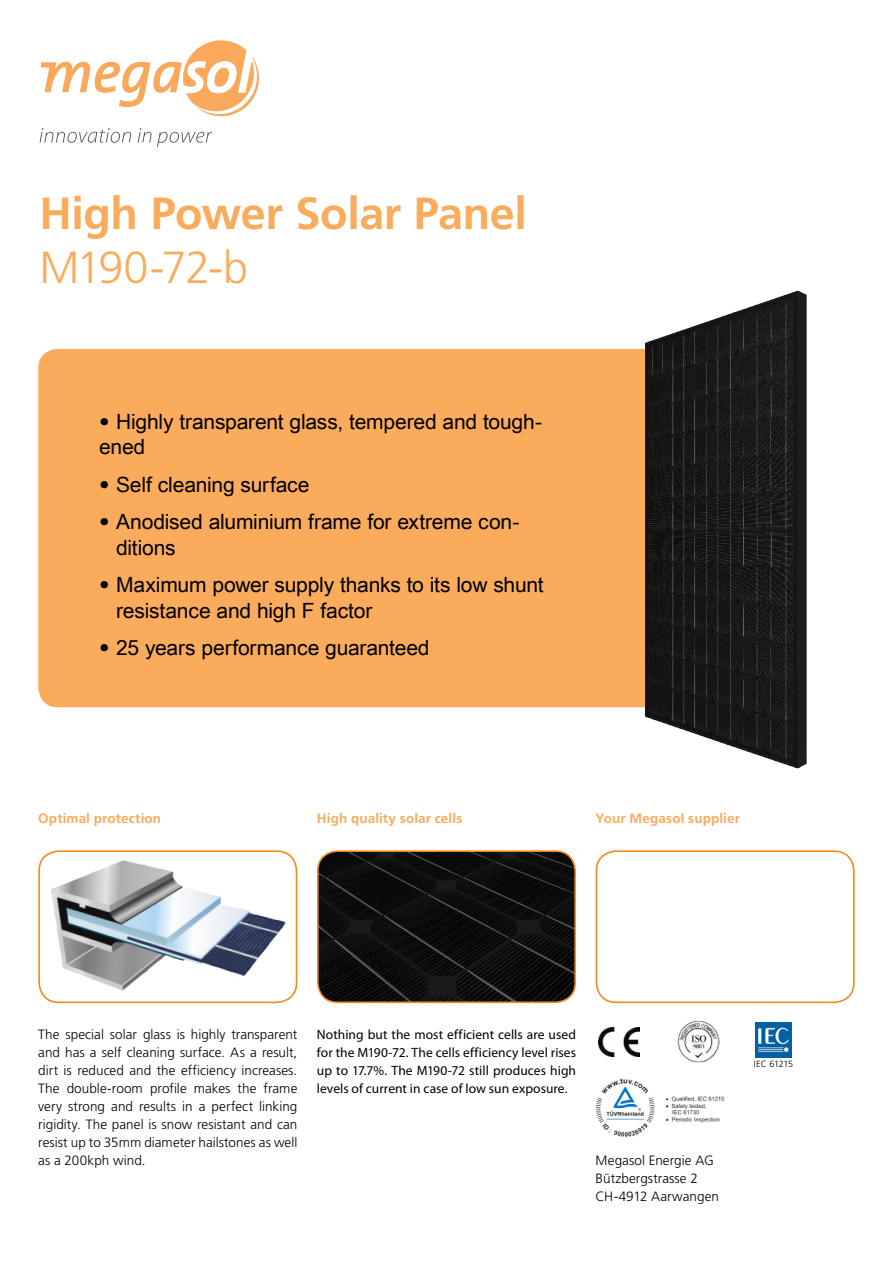
<style>
.page{position:relative;width:893px;height:1263px;background:#fff}
.page>*{position:absolute;margin:0;border:0;box-sizing:border-box;transform-origin:0 0}
.t1{font:700 45px "Frutiger LT Std";letter-spacing:-.01em;color:#faab5c}
.t2{font:300 45px "Frutiger LT Std";letter-spacing:-.045em;color:#faab5c}
.t3{font:21px/25.5px "Arial Unicode MS";letter-spacing:-.01em;color:#000}
.t4{font:300 13.5px/18px "Frutiger LT Std";color:#000;text-align:justify}
.t5{font:13.5px/18px "Myriad Pro";color:#000;text-align:justify}
.t6{font:700 13.5px "Frutiger LT Std";letter-spacing:.01em;color:#faab5c}
.t7{font:300 9px "Frutiger LT Std";letter-spacing:-.03em;color:#000}
.s1{font-family:"Frutiger LT Std";font-weight:300}
</style>
<div class="page">
<div style="left:38px;top:349px;width:670px;height:358px;background:#faab5c;border-radius:20px"></div>
<svg style="left:41px;top:40px;width:218px;height:76px"></svg>
<svg style="left:40px;top:128px;width:91px;height:15px"></svg>
<svg style="left:138px;top:128px;width:74px;height:19px"></svg>
<img style="left:318px;top:852px;width:257px;height:150px">
<div style="left:317px;top:850px;width:259px;height:153px;border:2px solid #f68b1f;border-radius:20px"></div>
<img style="left:41px;top:851px;width:256px;height:151px">
<div style="left:38px;top:850px;width:259px;height:153px;border:2px solid #f68b1f;border-radius:20px"></div>
<div style="left:596px;top:850px;width:259px;height:153px;border:2px solid #f68b1f;border-radius:20px"></div>
<img style="left:677px;top:1021px;width:43px;height:42px">
<img style="left:596px;top:1078px;width:129px;height:59px">
<img style="left:599px;top:1027px;width:40px;height:30px">
<img style="left:756px;top:1022px;width:36px;height:35px">
<img style="left:645px;top:290px;width:162px;height:479px">
<h1 class="t1" style="left:39px;top:187px;width:489px">High Power Solar Panel</h1>
<h1 class="t2" style="left:39px;top:242px;width:210px">M190-72-b</h1>
<h2 class="t3" style="left:99px;top:408px;width:444px"><span class="s1">•</span> Highly transparent glass, tempered and tough&shy;ened</h2>
<h2 class="t3" style="left:99px;top:471px;width:212px"><span class="s1">•</span> Self cleaning surface</h2>
<h2 class="t3" style="left:116px;top:509px;width:405px;text-indent:-17px"><span class="s1">•</span> Anodised aluminium frame for extreme con&shy;ditions</h2>
<h2 class="t3" style="left:116px;top:572px;width:429px;text-indent:-17px"><span class="s1">•</span> Maximum power supply thanks to its low shunt resistance and high F factor</h2>
<h2 class="t3" style="left:99px;top:635px;width:332px"><span class="s1">•</span> 25 years performance guaranteed</h2>
<p class="t6" style="left:38px;top:810px;width:124px">Optimal protection</p>
<p class="t6" style="left:317px;top:810px;width:147px">High quality solar cells</p>
<p class="t6" style="left:596px;top:810px;width:146px">Your Megasol supplier</p>
<p class="t4" style="left:38px;top:1026px;width:261px">The special solar glass is highly transparent and has a self cleaning surface. As a result, dirt is reduced and the efficiency increases.<br>The double-room profile makes the frame very strong and results in a perfect linking rigidity. The panel is snow resistant and can resist up to 35mm diameter hailstones as well as a 200kph wind.</p>
<p class="t5" style="left:317px;top:1025px;width:261px">Nothing but the most efficient cells are used for the M190-72. The cells efficiency level rises up to 17.7%. The M190-72 still produces high levels of current in case of low sun exposure.</p>
<p class="t4" style="left:596px;top:1152px;width:125px;text-align:left">Megasol Energie AG<br>Bützbergstrasse 2<br>CH-4912 Aarwangen</p>
<p class="t7" style="left:754px;top:1059px;width:41px">IEC 61215</p>
</div>
